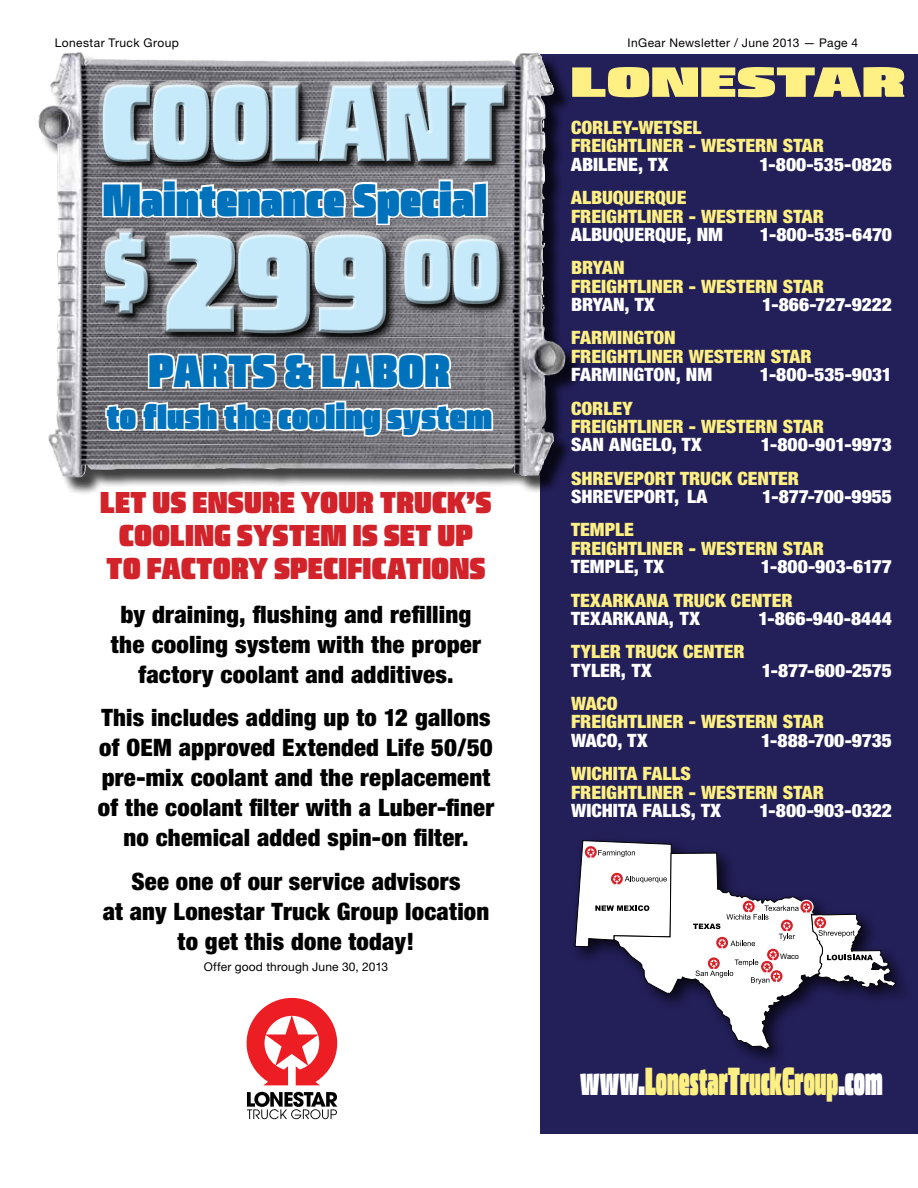
<style>
.page{position:relative;width:918px;height:1188px;background:#fff}
.page>*{position:absolute;margin:0;border:0;box-sizing:border-box;transform-origin:0 0}
.t1{font:45px "Bumper";letter-spacing:.02em;color:#0072bc}
.t2{font:42px "Bumper";letter-spacing:.01em;color:#fff083;scale:1.83 1}
.t3{font:condensed 39px "Bumper";color:#fff083}
.t4{font:34.5px "Bumper";letter-spacing:.02em;color:#0072bc}
.t5{font:30px/33px "Bumper";letter-spacing:.02em;color:#d2232a;text-align:center}
.t6{font:900 condensed 24px/30px "Helvetica Neue";letter-spacing:.01em;color:#000;text-align:center}
.t7{font:900 condensed 24px/30px "Helvetica Neue";letter-spacing:.01em;color:#000;text-align:center;scale:1.04 1}
.t8{font:900 condensed 18.45px/18.5px "Helvetica Neue";color:#fff083;scale:1.06 1}
.t9{font:900 condensed 18.45px "Helvetica Neue";color:#fff;scale:1.06 1}
.t10{font:12px "Helvetica Neue";letter-spacing:.03em;color:#000}
.t11{font:7.5px "Arial";color:#000}
.s1{color:#fff}
</style>
<div class="page">
<div style="left:540px;top:54px;width:378px;height:1080px;background:#231f59"></div>
<svg style="left:574px;top:840px;width:322px;height:210px"></svg>
<div style="left:41px;top:55px;width:543px;height:441px;background:#000;opacity:.75"></div>
<img style="left:38px;top:52px;width:39px;height:388px">
<svg style="left:146px;top:351px;width:307px;height:40px"></svg>
<svg style="left:103px;top:399px;width:392px;height:40px"></svg>
<svg style="left:247px;top:998px;width:90px;height:87px"></svg>
<svg style="left:247px;top:1092px;width:90px;height:27px"></svg>
<div style="left:102px;top:84px;width:414px;height:260px;background:#000;opacity:.75"></div>
<svg style="left:98px;top:80px;width:410px;height:4px;background:#9f9ea3"></svg>
<div style="left:98px;top:84px;width:410px;height:82px;background:#000;opacity:.75"></div>
<svg style="left:100px;top:178px;width:400px;height:155px"></svg>
<div style="left:101px;top:231px;width:403px;height:106px;background:#000;opacity:.75"></div>
<p class="t10" style="left:55px;top:36px;width:126px">Lonestar Truck Group</p>
<p class="t10" style="left:628px;top:36px;width:232px">InGear Newsletter / June 2013 — Page 4</p>
<h1 class="t1" style="left:103px;top:175px;width:385px">Maintenance Special</h1>
<h1 class="t1" style="left:149px;top:346px;width:302px">PARTS &amp; LABOR</h1>
<h3 class="t4" style="left:107px;top:398px;width:387px">to flush the cooling system</h3>
<h3 class="t5" style="left:101px;top:486px;width:392px">LET US ENSURE YOUR TRUCK’S<br>COOLING SYSTEM IS SET UP<br>TO FACTORY SPECIFICATIONS</h3>
<h3 class="t7" style="left:111px;top:599px;width:357px">by draining, flushing and refilling the cooling system with the proper factory coolant and additives.</h3>
<h3 class="t6" style="left:98px;top:702px;width:398px">This includes adding up to 12 gallons of OEM approved Extended Life 50/50 pre-mix coolant and the replacement of the coolant filter with a Luber-finer no chemical added spin-on filter.</h3>
<h3 class="t6" style="left:103px;top:866px;width:388px">See one of our service advisors<br>at any Lonestar Truck Group location to get this done today!</h3>
<p class="t10" style="left:204px;top:959px;width:186px">Offer good through June 30, 2013</p>
<h2 class="t2" style="left:571px;top:59px;width:184px">LONESTAR</h2>
<p class="t8" style="left:571px;top:118px;width:240px">CORLEY-WETSEL<br>FREIGHTLINER - WESTERN STAR</p>
<p class="t9" style="left:571px;top:153px;width:93px">ABILENE, TX</p>
<p class="t9" style="left:759px;top:153px;width:127px">1-800-535-0826</p>
<p class="t8" style="left:571px;top:188px;width:240px">ALBUQUERQUE<br>FREIGHTLINER - WESTERN STAR</p>
<p class="t9" style="left:571px;top:223px;width:145px">ALBUQUERQUE, NM</p>
<p class="t9" style="left:760px;top:223px;width:126px">1-800-535-6470</p>
<p class="t8" style="left:571px;top:258px;width:240px">BRYAN<br>FREIGHTLINER - WESTERN STAR</p>
<p class="t9" style="left:571px;top:293px;width:80px">BRYAN, TX</p>
<p class="t9" style="left:762px;top:293px;width:124px">1-866-727-9222</p>
<p class="t8" style="left:571px;top:328px;width:229px">FARMINGTON<br>FREIGHTLINER WESTERN STAR</p>
<p class="t9" style="left:571px;top:363px;width:135px">FARMINGTON, NM</p>
<p class="t9" style="left:760px;top:363px;width:126px">1-800-535-9031</p>
<p class="t8" style="left:571px;top:399px;width:240px">CORLEY<br>FREIGHTLINER - WESTERN STAR</p>
<p class="t9" style="left:571px;top:433px;width:125px">SAN ANGELO, TX</p>
<p class="t9" style="left:761px;top:433px;width:125px">1-800-901-9973</p>
<p class="t8" style="left:571px;top:469px;width:217px">SHREVEPORT TRUCK CENTER</p>
<p class="t9" style="left:571px;top:485px;width:130px">SHREVEPORT, LA</p>
<p class="t9" style="left:762px;top:485px;width:124px">1-877-700-9955</p>
<p class="t8" style="left:571px;top:520px;width:240px">TEMPLE<br>FREIGHTLINER - WESTERN STAR</p>
<p class="t9" style="left:571px;top:555px;width:89px">TEMPLE, TX</p>
<p class="t9" style="left:761px;top:555px;width:125px">1-800-903-6177</p>
<p class="t8" style="left:571px;top:590px;width:210px">TEXARKANA TRUCK CENTER</p>
<p class="t9" style="left:571px;top:607px;width:123px">TEXARKANA, TX</p>
<p class="t9" style="left:758px;top:607px;width:127px">1-866-940-8444</p>
<p class="t8" style="left:571px;top:642px;width:165px">TYLER TRUCK CENTER</p>
<p class="t9" style="left:571px;top:659px;width:77px">TYLER, TX</p>
<p class="t9" style="left:762px;top:659px;width:124px">1-877-600-2575</p>
<p class="t8" style="left:571px;top:694px;width:240px">WACO<br>FREIGHTLINER - WESTERN STAR</p>
<p class="t9" style="left:571px;top:729px;width:74px">WACO, TX</p>
<p class="t9" style="left:761px;top:729px;width:125px">1-888-700-9735</p>
<p class="t8" style="left:571px;top:764px;width:240px">WICHITA FALLS<br>FREIGHTLINER - WESTERN STAR</p>
<p class="t9" style="left:571px;top:799px;width:143px">WICHITA FALLS, TX</p>
<p class="t9" style="left:759px;top:799px;width:127px">1-800-903-0322</p>
<p class="t11" style="left:780px;top:951px;width:20px">Waco</p>
<h3 class="t3" style="left:580px;top:1060px;width:304px"><span class="s1">www.</span>LonestarTruckGroup<span class="s1">.com</span></h3>
</div>
